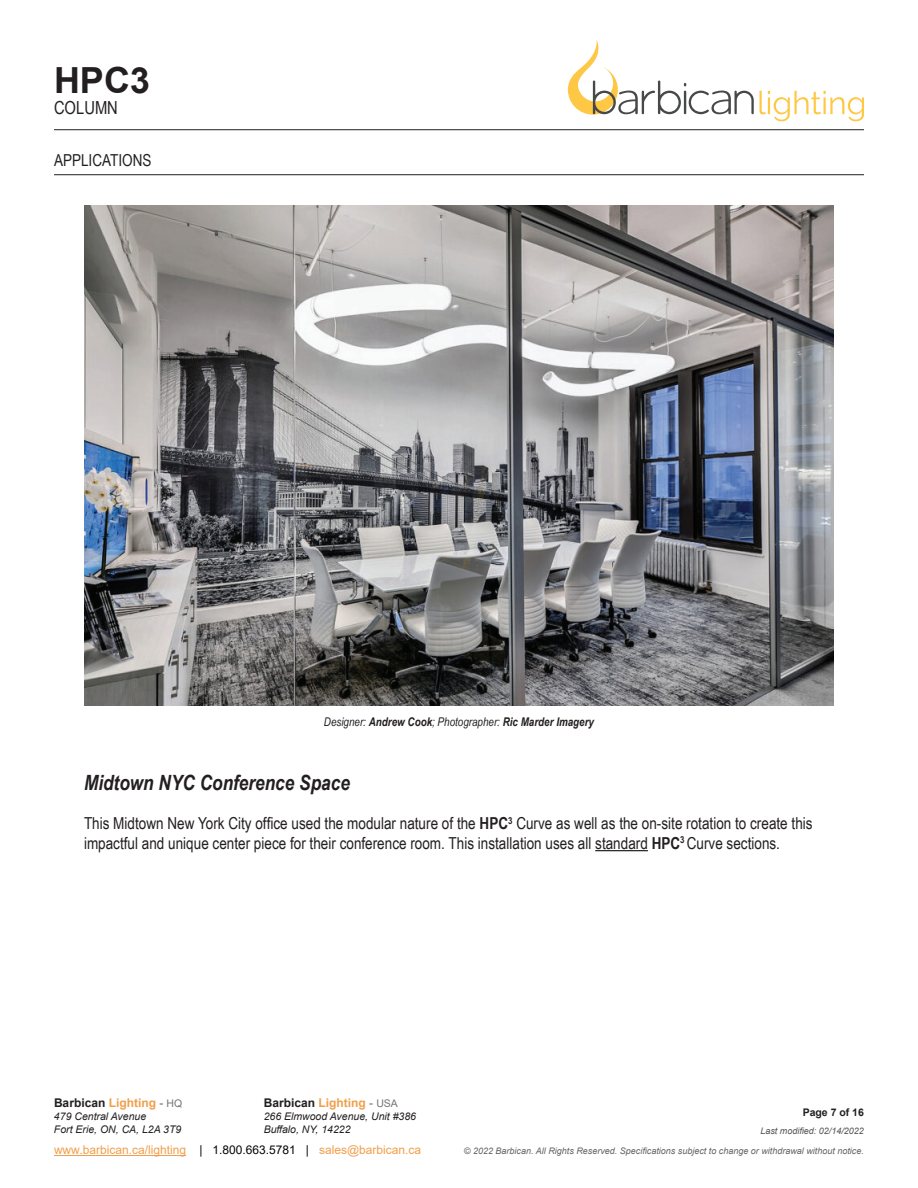
<style>
.page{position:relative;width:918px;height:1188px;background:#fff}
.page>*{position:absolute;margin:0;border:0;box-sizing:border-box;transform-origin:0 0}
.t1{font:700 36px "Arial";color:#231f20}
.t2{font:italic 700 21px "Arial Narrow";color:#231f20}
.t3{font:18px "Arial Narrow";color:#231f20}
.t4{font:16.5px/19.8px "Arial Narrow";color:#231f20}
.t5{font:12px "Arial";color:#f19e4a}
.t6{font:italic 700 12px "Arial Narrow";color:#231f20}
.t7{font:700 12px "Arial";color:#231f20}
.t8{font:italic 10.5px/12.6px "Arial";color:#231f20}
.t9{font:700 10.5px "Arial";color:#231f20}
.t10{font:italic 9px "Arial";color:#626363}
.t11{font:italic 9px "Arial";color:#525352}
.s1{font-weight:400}
.s2{font-weight:700}
.s3{color:#f19e4a}
.s4{font-weight:400;color:#747474}
.s5{font-weight:400;font-size:10.5px;color:#747474}
.s6{color:#040503}
</style>
<div class="page">
<hr style="left:54px;top:1155px;width:132px;height:1px;background:#f19e4a">
<hr style="left:54px;top:129px;width:810px;height:1px;background:#231f20">
<svg style="left:568px;top:40px;width:186px;height:75px"></svg>
<svg style="left:760px;top:91px;width:104px;height:30px"></svg>
<img style="left:84px;top:205px;width:750px;height:500px">
<hr style="left:595px;top:850px;width:53px;height:1px;background:#231f20">
<hr style="left:54px;top:174px;width:810px;height:1px;background:#231f20">
<h1 class="t1" style="left:54px;top:55px;width:98px">HPC3</h1>
<p class="t3" style="left:54px;top:94px;width:65px">COLUMN</p>
<p class="t4" style="left:54px;top:150px;width:99px">APPLICATIONS</p>
<p class="t6" style="left:324px;top:713px;width:272px"><span class="s1">Designer:</span> Andrew Cook<span class="s1">; Photographer:</span> Ric Marder Imagery</p>
<p class="t2" style="left:84px;top:766px;width:268px">Midtown NYC Conference Space</p>
<p class="t4" style="left:84px;top:813px;width:730px">This Midtown New York City office used the modular nature of the <span class="s2">HPC</span><sup>3</sup> Curve as well as the on-site rotation to create this impactful and unique center piece for their conference room. This installation uses all standard <span class="s2">HPC</span><sup>3</sup> Curve sections.</p>
<p class="t7" style="left:54px;top:1095px;width:130px">Barbican <span class="s3">Lighting</span> <span class="s4">-</span> <span class="s5">HQ</span></p>
<p class="t8" style="left:54px;top:1110px;width:129px">479 Central Avenue<br>Fort Erie, ON, CA, L2A 3T9</p>
<p class="t7" style="left:264px;top:1095px;width:136px">Barbican <span class="s3">Lighting</span> <span class="s4">-</span> <span class="s5">USA</span></p>
<p class="t8" style="left:264px;top:1110px;width:154px">266 Elmwood Avenue, Unit #386<br>Buffalo, NY, 14222</p>
<p class="t5" style="left:54px;top:1142px;width:369px">www.barbican.ca/lighting <span class="s6">| 1.800.663.5781 |</span> sales@barbican.ca</p>
<p class="t9" style="left:803px;top:1105px;width:63px">Page 7 of 16</p>
<p class="t11" style="left:760px;top:1125px;width:105px">Last modified: 02/14/2022</p>
<p class="t10" style="left:464px;top:1145px;width:401px">© 2022 Barbican. All Rights Reserved. Specifications subject to change or withdrawal without notice.</p>
</div>
